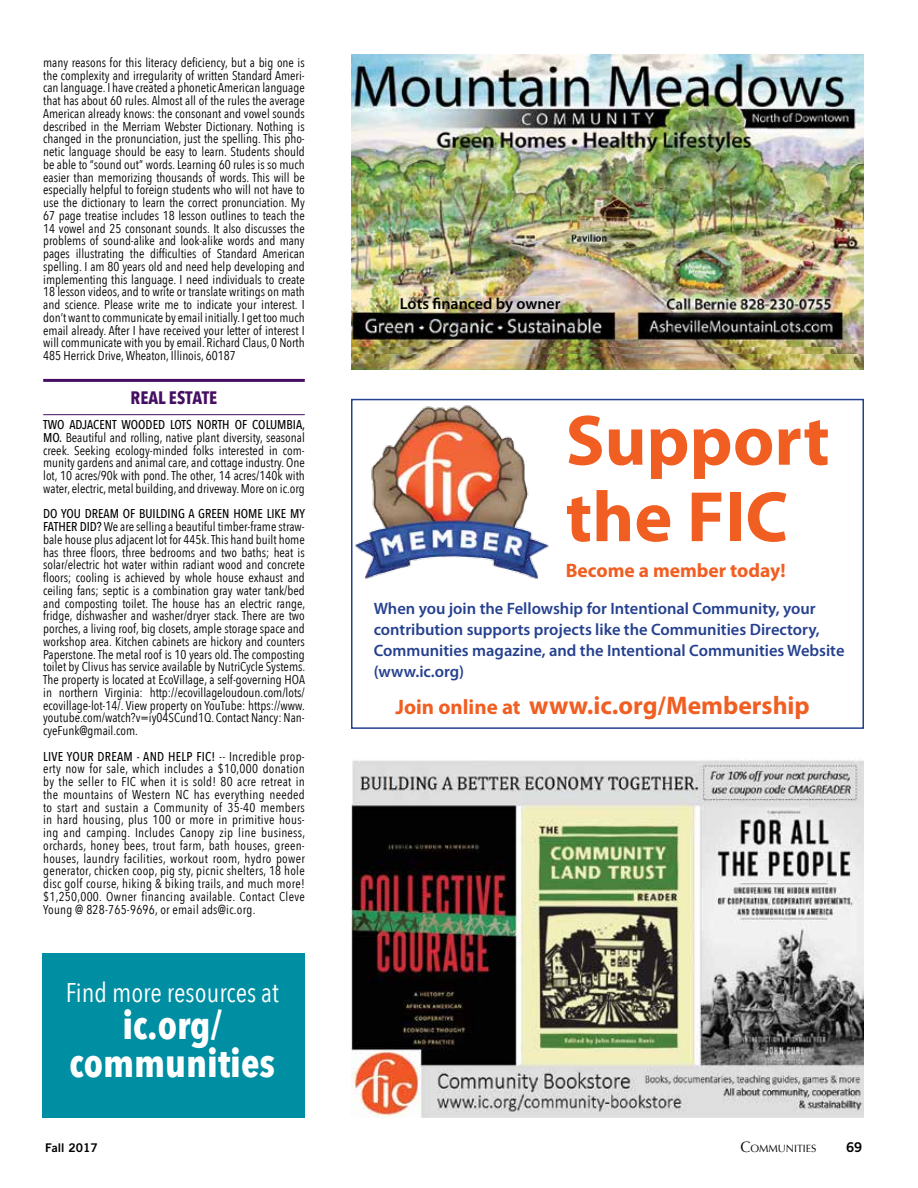
<style>
.page{position:relative;width:918px;height:1188px;background:#fff}
.page>*{position:absolute;margin:0;border:0;box-sizing:border-box;transform-origin:0 0}
.t1{font:700 72px/76.5px "Myriad Pro";color:#f15e22}
.t2{font:700 39px/37.5px "Avenir Next Condensed";color:#fff;text-align:center}
.t3{font:27px "Avenir Next Condensed";color:#fff}
.t4{font:700 25.5px "Myriad Pro";color:#f15e22}
.t5{font:700 19.5px "Myriad Pro";color:#f15e22}
.t6{font:700 18px "Avenir Next Condensed";color:#450e62}
.t7{font:600 16.5px/21px "Myriad Pro";color:#25408f}
.t8{font:600 15.9px "Myriad Pro";color:#000}
.t9{font:13.5px "Trade Gothic Bold Two";color:#000}
.t10{font:12.75px/12.8px "Avenir Next Condensed";color:#000;text-align:justify}
.t11{font:12px "Trade Gothic Bold Two";color:#000}
.t12{font:10.5px "Optima";color:#000}
.s1{font-weight:500}
.s2{font-size:21px}
.s3{font-size:15px}
</style>
<div class="page">
<img style="left:351px;top:54px;width:513px;height:315px">
<img style="left:382px;top:283px;width:201px;height:44px">
<img style="left:400px;top:297px;width:165px;height:17px">
<img style="left:351px;top:348px;width:513px;height:13px">
<img style="left:351px;top:760px;width:513px;height:358px">
<hr style="left:43px;top:379px;width:262px;height:3px;background:#450e62">
<hr style="left:43px;top:414px;width:262px;height:1px;background:#450e62">
<img style="left:355px;top:405px;width:194px;height:174px">
<div style="left:351px;top:399px;width:513px;height:330px;border:2px solid #25408f"></div>
<div style="left:42px;top:954px;width:263px;height:164px;background:#008ea2"></div>
<p class="t10" style="left:43px;top:55px;width:263px">many reasons for this literacy deficiency, but a big one is the complexity and irregularity of written Standard Ameri&shy;can language. I have created a phonetic American language that has about 60 rules. Almost all of the rules the average American already knows: the consonant and vowel sounds described in the Merriam Webster Dictionary. Nothing is changed in the pronunciation, just the spelling. This pho&shy;netic language should be easy to learn. Students should be able to “sound out” words. Learning 60 rules is so much easier than memorizing thousands of words. This will be especially helpful to foreign students who will not have to use the dictionary to learn the correct pronunciation. My 67 page treatise includes 18 lesson outlines to teach the 14 vowel and 25 consonant sounds. It also discusses the problems of sound-alike and look-alike words and many pages illustrating the difficulties of Standard American spelling. I am 80 years old and need help developing and implementing this language. I need individuals to create 18 lesson videos, and to write or translate writings on math and science. Please write me to indicate your interest. I don’t want to communicate by email initially. I get too much email already. After I have received your letter of interest I will communicate with you by email. Richard Claus, 0 North 485 Herrick Drive, Wheaton, Illinois, 60187</p>
<h3 class="t6" style="left:131px;top:386px;width:88px">REAL ESTATE</h3>
<p class="t10" style="left:43px;top:418px;width:263px"><span class="s1">TWO ADJACENT WOODED LOTS NORTH OF COLUMBIA, MO.</span> Beautiful and rolling, native plant diversity, seasonal creek. Seeking ecology-minded folks interested in com&shy;munity gardens and animal care, and cottage industry. One lot, 10 acres/90k with pond. The other, 14 acres/140k with water, electric, metal building, and driveway. More on ic.org</p>
<p class="t10" style="left:43px;top:507px;width:263px"><span class="s1">DO YOU DREAM OF BUILDING A GREEN HOME LIKE MY FATHER DID?</span> We are selling a beautiful timber-frame straw&shy;bale house plus adjacent lot for 445k. This hand built home has three floors, three bedrooms and two baths; heat is solar/electric hot water within radiant wood and concrete floors; cooling is achieved by whole house exhaust and ceiling fans; septic is a combination gray water tank/bed and composting toilet. The house has an electric range, fridge, dishwasher and washer/dryer stack. There are two porches, a living roof, big closets, ample storage space and workshop area. Kitchen cabinets are hickory and counters Paperstone. The metal roof is 10 years old. The composting toilet by Clivus has service available by NutriCycle Systems.<br>The property is located at EcoVillage, a self-governing HOA in northern Virginia: http://ecovillageloudoun.com/lots/ ecovillage-lot-14/. View property on YouTube: https://www. youtube.com/watch?v=iy04SCund1Q. Contact Nancy: Nan&shy;cyeFunk@gmail.com.</p>
<p class="t10" style="left:43px;top:749px;width:263px"><span class="s1">LIVE YOUR DREAM - AND HELP FIC!</span> -- Incredible prop&shy;erty now for sale, which includes a $10,000 donation by the seller to FIC when it is sold! 80 acre retreat in the mountains of Western NC has everything needed to start and sustain a Community of 35-40 members in hard housing, plus 100 or more in primitive hous&shy;ing and camping. Includes Canopy zip line business, orchards, honey bees, trout farm, bath houses, green&shy;houses, laundry facilities, workout room, hydro power generator, chicken coop, pig sty, picnic shelters, 18 hole disc golf course, hiking &amp; biking trails, and much more! $1,250,000. Owner financing available. Contact Cleve Young @ 828-765-9696, or email ads@ic.org.</p>
<h3 class="t3" style="left:66px;top:969px;width:215px">Find more resources at</h3>
<h2 class="t2" style="left:70px;top:1007px;width:207px">ic.org/ communities</h2>
<p class="t8" style="left:400px;top:293px;width:162px">Lots financed by owner</p>
<h1 class="t1" style="left:566px;top:400px;width:266px">Support the FIC</h1>
<h3 class="t5" style="left:566px;top:558px;width:221px">Become a member today!</h3>
<p class="t7" style="left:374px;top:597px;width:472px">When you join the Fellowship for Intentional Community, your contribution supports projects like the Communities Directory, Communities magazine, and the Intentional Communities Website (www.ic.org)</p>
<h3 class="t4" style="left:395px;top:688px;width:416px"><span class="s2">Join online at</span> www.ic.org/Membership</h3>
<p class="t11" style="left:45px;top:1140px;width:54px">Fall 2017</p>
<p class="t12" style="left:740px;top:1142px;width:77px"><span class="s3">C</span>OMMUNITIES</p>
<p class="t9" style="left:846px;top:1139px;width:18px">69</p>
</div>
